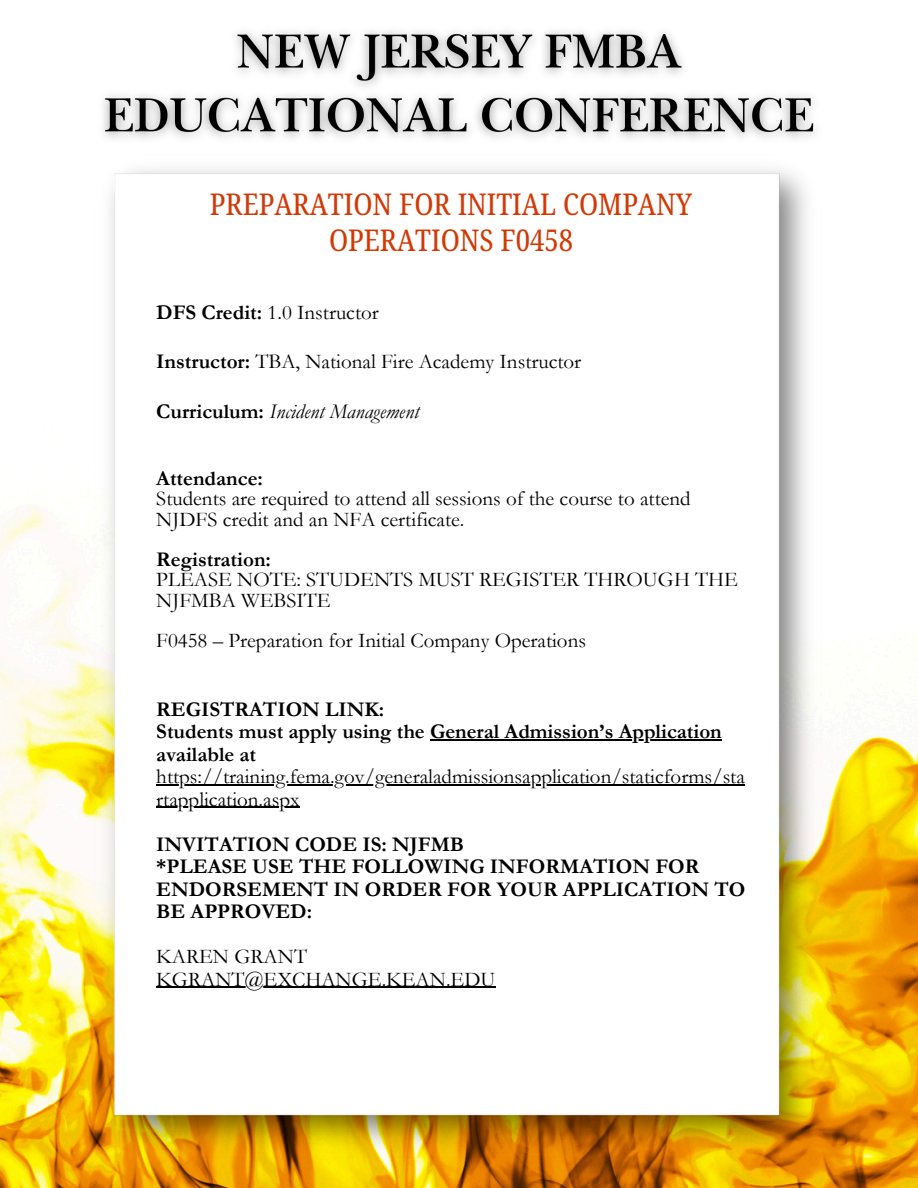
<style>
.page{position:relative;width:918px;height:1188px;background:#fff}
.page>*{position:absolute;margin:0;border:0;box-sizing:border-box;transform-origin:0 0}
.t1{font:30px/36px "Noto Serif Ethiopic Condensed";color:#d23905;text-align:center}
.t2{font:21px/20.2px "Garamond";color:#000}
.t3{font:700 21px/22.5px "Garamond";color:#000}
.t4{font:italic 21px "Garamond";color:#000}
.s1{font-weight:700}
.s2{font-weight:700;font-style:normal}
.s3{font-weight:400}
</style>
<div class="page">
<img style="left:0;top:509px;width:918px;height:679px">
<img style="left:95px;top:169px;width:728px;height:989px">
<img style="left:103px;top:31px;width:713px;height:108px">
<hr style="left:430px;top:739px;width:292px;height:1px;background:#000">
<hr style="left:156px;top:784px;width:589px;height:1px;background:#000">
<hr style="left:156px;top:807px;width:144px;height:1px;background:#000">
<hr style="left:156px;top:987px;width:339px;height:1px;background:#000">
<p class="t1" style="left:210px;top:185px;width:484px">PREPARATION FOR INITIAL COMPANY<br>OPERATIONS F0458</p>
<p class="t2" style="left:156px;top:302px;width:224px"><span class="s1">DFS Credit:</span> 1.0 Instructor</p>
<h2 class="t2" style="left:156px;top:352px;width:427px"><span class="s1">Instructor:</span> TBA, National Fire Academy Instructor</h2>
<p class="t4" style="left:156px;top:399px;width:265px"><span class="s2">Curriculum:</span> Incident Management</p>
<p class="t3" style="left:156px;top:468px;width:108px">Attendance:</p>
<p class="t2" style="left:156px;top:489px;width:536px">Students are required to attend all sessions of the course to attend<br>NJDFS credit and an NFA certificate.</p>
<p class="t3" style="left:156px;top:549px;width:116px">Registration:</p>
<p class="t2" style="left:156px;top:570px;width:583px">PLEASE NOTE: STUDENTS MUST REGISTER THROUGH THE<br>NJFMBA WEBSITE</p>
<p class="t2" style="left:156px;top:631px;width:431px">F0458 – Preparation for Initial Company Operations</p>
<p class="t3" style="left:156px;top:698px;width:230px">REGISTRATION LINK:</p>
<p class="t3" style="left:156px;top:721px;width:567px">Students must apply using the General Admission’s Application</p>
<p class="t3" style="left:156px;top:743px;width:101px">available at</p>
<p class="t2" style="left:156px;top:767px;width:590px">https://training.fema.gov/generaladmissionsapplication/staticforms/sta</p>
<h3 class="t3" style="left:156px;top:777px;width:309px;line-height:45px"><span class="s3">rtapplication.aspx<br></span>INVITATION CODE IS: NJFMB</h3>
<h3 class="t3" style="left:156px;top:856px;width:591px">*PLEASE USE THE FOLLOWING INFORMATION FOR<br>ENDORSEMENT IN ORDER FOR YOUR APPLICATION TO<br>BE APPROVED:</h3>
<h4 class="t2" style="left:156px;top:947px;width:152px">KAREN GRANT</h4>
<p class="t2" style="left:156px;top:969px;width:341px">KGRANT@EXCHANGE.KEAN.EDU</p>
</div>
